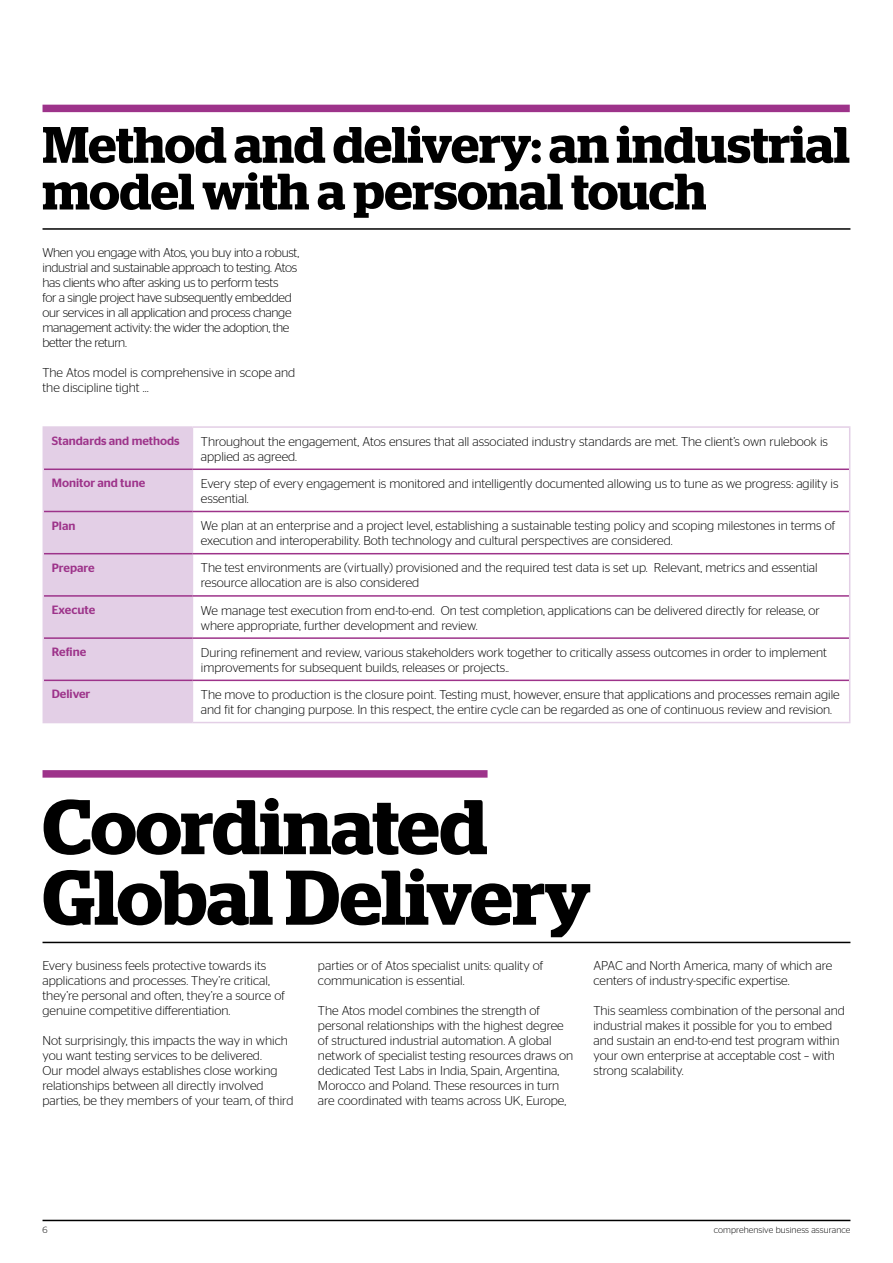
<style>
.page{position:relative;width:893px;height:1263px;background:#fff}
.page>*{position:absolute;margin:0;border:0;box-sizing:border-box;transform-origin:0 0}
.t1{font:600 77.25px/70.5px "Stag";letter-spacing:-.005em;color:#000}
.t2{font:600 51.15px/46.7px "Stag";letter-spacing:-.005em;color:#000}
.t3{font:300 12.75px/15px "Stag Sans";color:#000}
.t4{font:300 12.75px/15px "Stag Sans";letter-spacing:-.025em;color:#000}
.t5{font:500 12px "Stag Sans";color:#9d338a}
.t6{font:300 9px "Stag Sans";letter-spacing:.01em;color:#000}
</style>
<div class="page">
<hr style="left:43px;top:228px;width:807px;height:2px;background:#000">
<hr style="left:43px;top:942px;width:807px;height:1px;background:#000">
<div style="left:43px;top:105px;width:807px;height:7px;background:#9d338a"></div>
<div style="left:43px;top:770px;width:445px;height:8px;background:#9d338a"></div>
<div style="left:44px;top:428px;width:148px;height:294px;background:#e3cfe6"></div>
<hr style="left:43px;top:426px;width:149px;height:2px;background:#e3cfe6">
<hr style="left:43px;top:428px;width:1px;height:41px;background:#e3cfe6">
<hr style="left:192px;top:426px;width:658px;height:2px;background:#e3cfe6">
<hr style="left:192px;top:428px;width:1px;height:40px;background:#e3cfe6">
<hr style="left:849px;top:428px;width:1px;height:41px;background:#e3cfe6">
<hr style="left:43px;top:469px;width:1px;height:42px;background:#e3cfe6">
<hr style="left:192px;top:470px;width:1px;height:41px;background:#e3cfe6">
<hr style="left:849px;top:469px;width:1px;height:42px;background:#e3cfe6">
<hr style="left:43px;top:511px;width:1px;height:43px;background:#e3cfe6">
<hr style="left:192px;top:512px;width:1px;height:41px;background:#e3cfe6">
<hr style="left:849px;top:511px;width:1px;height:43px;background:#e3cfe6">
<hr style="left:43px;top:554px;width:1px;height:42px;background:#e3cfe6">
<hr style="left:192px;top:554px;width:1px;height:41px;background:#e3cfe6">
<hr style="left:849px;top:554px;width:1px;height:42px;background:#e3cfe6">
<hr style="left:43px;top:596px;width:1px;height:42px;background:#e3cfe6">
<hr style="left:192px;top:597px;width:1px;height:40px;background:#e3cfe6">
<hr style="left:849px;top:596px;width:1px;height:42px;background:#e3cfe6">
<hr style="left:43px;top:638px;width:1px;height:42px;background:#e3cfe6">
<hr style="left:192px;top:639px;width:1px;height:41px;background:#e3cfe6">
<hr style="left:849px;top:638px;width:1px;height:42px;background:#e3cfe6">
<hr style="left:43px;top:680px;width:1px;height:42px;background:#e3cfe6">
<hr style="left:192px;top:681px;width:1px;height:41px;background:#e3cfe6">
<hr style="left:849px;top:680px;width:1px;height:42px;background:#e3cfe6">
<hr style="left:43px;top:722px;width:149px;height:1px;background:#e3cfe6">
<hr style="left:192px;top:722px;width:658px;height:1px;background:#e3cfe6">
<hr style="left:44px;top:468px;width:148px;height:2px;background:#9d338a">
<hr style="left:192px;top:468px;width:657px;height:2px;background:#9d338a">
<hr style="left:44px;top:511px;width:148px;height:1px;background:#9d338a">
<hr style="left:192px;top:511px;width:657px;height:1px;background:#9d338a">
<hr style="left:44px;top:553px;width:148px;height:1px;background:#9d338a">
<hr style="left:192px;top:553px;width:657px;height:1px;background:#9d338a">
<hr style="left:44px;top:595px;width:148px;height:2px;background:#9d338a">
<hr style="left:192px;top:595px;width:657px;height:2px;background:#9d338a">
<hr style="left:44px;top:637px;width:148px;height:2px;background:#9d338a">
<hr style="left:192px;top:637px;width:657px;height:2px;background:#9d338a">
<hr style="left:44px;top:680px;width:148px;height:1px;background:#9d338a">
<hr style="left:192px;top:680px;width:657px;height:1px;background:#9d338a">
<hr style="left:43px;top:1220px;width:807px;height:1px;background:#000">
<h2 class="t2" style="left:43px;top:121px;width:809px">Method and delivery: an industrial model with a personal touch</h2>
<p class="t4" style="left:43px;top:245px;width:258px">When you engage with Atos, you buy into a robust, industrial and sustainable approach to testing. Atos has clients who after asking us to perform tests<br>for a single project have subsequently embedded our services in all application and process change management activity: the wider the adoption, the better the return.</p>
<p class="t3" style="left:43px;top:365px;width:254px">The Atos model is comprehensive in scope and the discipline tight …</p>
<p class="t5" style="left:52px;top:434px;width:129px">Standards and methods</p>
<p class="t3" style="left:201px;top:434px;width:628px">Throughout the engagement, Atos ensures that all associated industry standards are met. The client’s own rulebook is applied as agreed.</p>
<p class="t5" style="left:52px;top:476px;width:95px">Monitor and tune</p>
<p class="t3" style="left:201px;top:476px;width:639px">Every step of every engagement is monitored and intelligently documented allowing us to tune as we progress: agility is essential.</p>
<p class="t5" style="left:52px;top:518px;width:25px">Plan</p>
<p class="t3" style="left:201px;top:518px;width:636px">We plan at an enterprise and a project level, establishing a sustainable testing policy and scoping milestones in terms of execution and interoperability. Both technology and cultural perspectives are considered.</p>
<p class="t5" style="left:52px;top:561px;width:44px">Prepare</p>
<p class="t3" style="left:201px;top:560px;width:618px">The test environments are (virtually) provisioned and the required test data is set up. Relevant, metrics and essential resource allocation are is also considered</p>
<p class="t5" style="left:52px;top:603px;width:45px">Execute</p>
<p class="t3" style="left:201px;top:602px;width:620px">We manage test execution from end-to-end. On test completion, applications can be delivered directly for release, or where appropriate, further development and review.</p>
<p class="t5" style="left:52px;top:645px;width:36px">Refine</p>
<p class="t3" style="left:201px;top:645px;width:627px">During refinement and review, various stakeholders work together to critically assess outcomes in order to implement improvements for subsequent builds, releases or projects..</p>
<p class="t5" style="left:52px;top:687px;width:40px">Deliver</p>
<p class="t3" style="left:201px;top:687px;width:640px">The move to production is the closure point. Testing must, however, ensure that applications and processes remain agile and fit for changing purpose. In this respect, the entire cycle can be regarded as one of continuous review and revision.</p>
<h1 class="t1" style="left:43px;top:791px;width:550px">Coordinated<br>Global Delivery</h1>
<p class="t3" style="left:43px;top:958px;width:244px">Every business feels protective towards its applications and processes. They’re critical, they’re personal and often, they’re a source of genuine competitive differentiation.</p>
<p class="t3" style="left:43px;top:1033px;width:252px">Not surprisingly, this impacts the way in which you want testing services to be delivered.<br>Our model always establishes close working relationships between all directly involved parties, be they members of your team, of third</p>
<p class="t3" style="left:318px;top:958px;width:227px">parties or of Atos specialist units: quality of communication is essential.</p>
<p class="t3" style="left:318px;top:1003px;width:257px">The Atos model combines the strength of personal relationships with the highest degree of structured industrial automation. A global network of specialist testing resources draws on dedicated Test Labs in India, Spain, Argentina, Morocco and Poland. These resources in turn are coordinated with teams across UK, Europe,</p>
<p class="t3" style="left:593px;top:958px;width:240px">APAC and North America, many of which are centers of industry-specific expertise.</p>
<p class="t3" style="left:593px;top:1003px;width:253px">This seamless combination of the personal and industrial makes it possible for you to embed and sustain an end-to-end test program within your own enterprise at acceptable cost – with strong scalability.</p>
<p class="t6" style="left:43px;top:1225px;width:7px">6</p>
<p class="t6" style="left:714px;top:1225px;width:138px">comprehensive business assurance</p>
</div>
